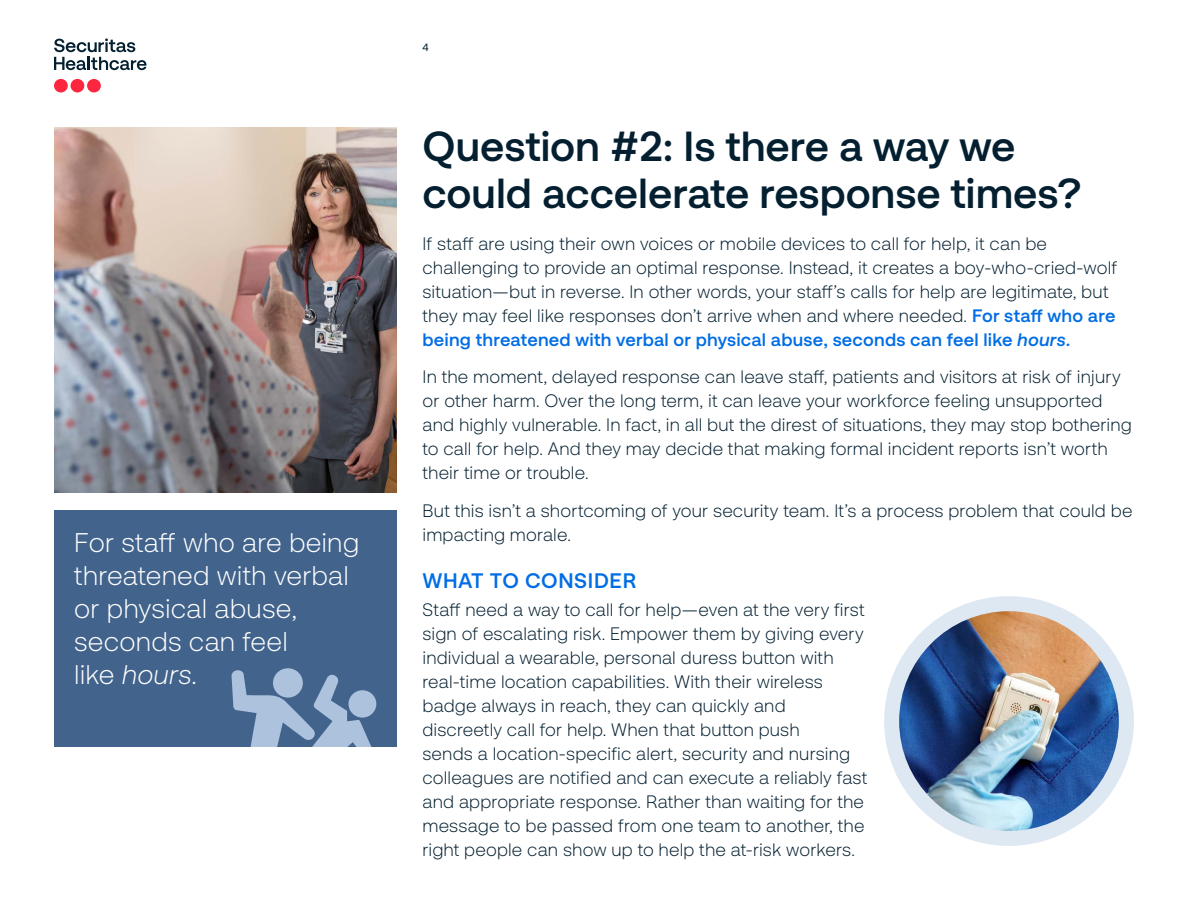
<style>
.page{position:relative;width:1188px;height:918px;background:#fff}
.page>*{position:absolute;margin:0;border:0;box-sizing:border-box;transform-origin:0 0}
.t1{font:700 42px/46.5px "Securitas Pro";letter-spacing:-.005em;color:#031f30}
.t2{font:300 27px/33px "Securitas Pro";letter-spacing:.005em;color:#fff}
.t3{font:700 21px "Securitas Pro";letter-spacing:.025em;color:#006de5}
.t4{font:300 18px/24px "Securitas Pro";letter-spacing:.01em;color:#031f30}
.t5{font:10.5px "Securitas Pro";color:#031f30}
.s1{font-style:italic}
.s2{font-weight:700;color:#006de5}
.s3{font-weight:700;font-style:italic;color:#006de5}
</style>
<div class="page">
<div style="left:54px;top:79px;width:14px;height:13px;background:#fc273f;border-radius:50%"></div>
<div style="left:71px;top:79px;width:13px;height:13px;background:#fc273f;border-radius:50%"></div>
<div style="left:87px;top:79px;width:14px;height:13px;background:#fc273f;border-radius:50%"></div>
<svg style="left:54px;top:38px;width:92px;height:32px"></svg>
<div style="left:54px;top:510px;width:343px;height:238px;background:#42638c"></div>
<img style="left:54px;top:128px;width:343px;height:365px">
<svg style="left:273px;top:668px;width:30px;height:30px"></svg>
<div style="left:348px;top:690px;width:28px;height:28px;background:#acc2dd;border-radius:50%"></div>
<svg style="left:232px;top:670px;width:140px;height:78px"></svg>
<img style="left:892px;top:604px;width:234px;height:234px;border-radius:117px">
<div style="left:884px;top:596px;width:250px;height:250px;border:15px solid #dee8f2;border-radius:50%"></div>
<h2 class="t2" style="left:74px;top:525px;width:287px">For staff who are being threatened with verbal or physical abuse, seconds can feel<br>like <span class="s1">hours.</span></h2>
<p class="t5" style="left:423px;top:41px;width:8px">4</p>
<h1 class="t1" style="left:423px;top:123px;width:661px">Question #2: Is there a way we could accelerate response times?</h1>
<p class="t4" style="left:423px;top:231px;width:696px">If staff are using their own voices or mobile devices to call for help, it can be challenging to provide an optimal response. Instead, it creates a boy-who-cried-wolf situation—but in reverse. In other words, your staff’s calls for help are legitimate, but they may feel like responses don’t arrive when and where needed. <span class="s2">For staff who are being threatened with verbal or physical abuse, seconds can feel like</span> <span class="s3">hours.</span></p>
<p class="t4" style="left:423px;top:365px;width:711px">In the moment, delayed response can leave staff, patients and visitors at risk of injury or other harm. Over the long term, it can leave your workforce feeling unsupported and highly vulnerable. In fact, in all but the direst of situations, they may stop bothering to call for help. And they may decide that making formal incident reports isn’t worth their time or trouble.</p>
<p class="t4" style="left:423px;top:498px;width:711px">But this isn’t a shortcoming of your security team. It’s a process problem that could be impacting morale.</p>
<p class="t3" style="left:423px;top:567px;width:216px">WHAT TO CONSIDER</p>
<p class="t4" style="left:423px;top:597px;width:446px">Staff need a way to call for help—even at the very first sign of escalating risk. Empower them by giving every individual a wearable, personal duress button with real-time location capabilities. With their wireless badge always in reach, they can quickly and discreetly call for help. When that button push<br>sends a location-specific alert, security and nursing colleagues are notified and can execute a reliably fast and appropriate response. Rather than waiting for the message to be passed from one team to another, the right people can show up to help the at-risk workers.</p>
</div>
